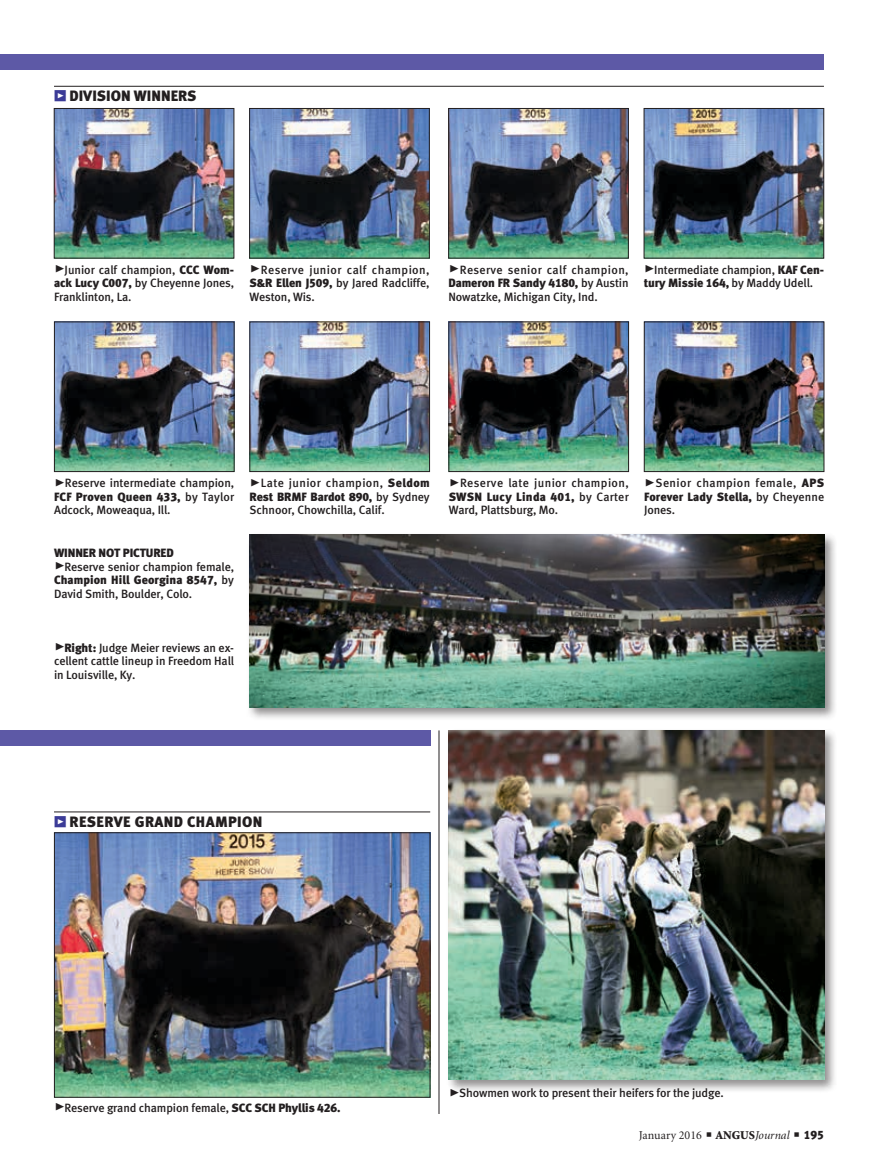
<style>
.page{position:relative;width:878px;height:1168px;background:#fff}
.page>*{position:absolute;margin:0;border:0;box-sizing:border-box;transform-origin:0 0}
.t1{font:15px "Meta Black LF";letter-spacing:.025em;color:#231f20}
.t2{font:15px "Meta Black LF";color:#231f20}
.cutlines{font:12px/13.5px "Meta Medium LF";letter-spacing:-.01em;color:#231f20;text-align:justify}
.t3{font:12px "Minion";color:#231f20}
.cutlines-2{font:12px "Meta Black LF";letter-spacing:-.01em;color:#231f20}
.s1{font-family:"Meta Black Expert";color:#3b3b97}
.s2{font-family:"Meta Black Caps Expert";font-size:21px}
.s3{font-family:"Meta Black LF"}
.s4{font-weight:900}
.s5{font-style:italic}
</style>
<div class="page">
<img style="left:56px;top:834px;width:372px;height:261px">
<div style="left:54px;top:832px;width:376px;height:265px;border:1px solid #231f20"></div>
<hr style="left:54px;top:811px;width:376px;height:1px;background:#231f20">
<hr style="left:438px;top:730px;width:1px;height:384px;background:#231f20">
<div style="left:246px;top:532px;width:591px;height:189px;background:#231f20;opacity:.5"></div>
<img style="left:249px;top:535px;width:575px;height:172px">
<div style="left:445px;top:727px;width:392px;height:366px;background:#231f20;opacity:.5"></div>
<img style="left:448px;top:730px;width:376px;height:350px">
<img style="left:56px;top:110px;width:176px;height:146px">
<div style="left:54px;top:108px;width:180px;height:150px;border:1px solid #231f20"></div>
<img style="left:56px;top:324px;width:176px;height:146px">
<div style="left:54px;top:322px;width:180px;height:150px;border:1px solid #231f20"></div>
<img style="left:450px;top:110px;width:176px;height:146px">
<div style="left:448px;top:108px;width:180px;height:150px;border:1px solid #231f20"></div>
<img style="left:450px;top:324px;width:176px;height:146px">
<div style="left:448px;top:322px;width:180px;height:150px;border:1px solid #231f20"></div>
<img style="left:251px;top:110px;width:176px;height:146px">
<div style="left:249px;top:108px;width:180px;height:150px;border:1px solid #231f20"></div>
<img style="left:252px;top:324px;width:176px;height:146px">
<div style="left:250px;top:322px;width:180px;height:150px;border:1px solid #231f20"></div>
<img style="left:646px;top:110px;width:176px;height:146px">
<div style="left:644px;top:108px;width:180px;height:150px;border:1px solid #231f20"></div>
<img style="left:646px;top:324px;width:176px;height:146px">
<div style="left:644px;top:322px;width:180px;height:150px;border:1px solid #231f20"></div>
<hr style="left:54px;top:86px;width:769px;height:1px;background:#231f20">
<div style="left:0;top:54px;width:824px;height:15px;background:#5d59a6"></div>
<div style="left:0;top:730px;width:430px;height:15px;background:#5d59a6"></div>
<p class="t2" style="left:54px;top:87px;width:144px"><span class="s1">z</span> DIVISION WINNERS</p>
<p class="cutlines" style="left:54px;top:263px;width:182px"><span class="s2">@</span>Junior calf champion, <span class="s3">CCC Wom&shy;ack Lucy C007,</span> by Cheyenne Jones, Franklinton, La.</p>
<p class="cutlines" style="left:249px;top:263px;width:182px"><span class="s2">@</span>Reserve junior calf champion, <span class="s3">S&amp;R Ellen J509,</span> by Jared Radcliffe, Weston, Wis.</p>
<p class="cutlines" style="left:448px;top:263px;width:182px"><span class="s2">@</span>Reserve senior calf champion, <span class="s3">Dameron FR Sandy 4180,</span> by Austin Nowatzke, Michigan City, Ind.</p>
<p class="cutlines" style="left:644px;top:263px;width:181px"><span class="s2">@</span>Intermediate champion, <span class="s3">KAF Cen&shy;tury Missie 164,</span> by Maddy Udell.</p>
<p class="cutlines" style="left:54px;top:476px;width:182px"><span class="s2">@</span>Reserve intermediate champion, <span class="s3">FCF Proven Queen 433,</span> by Taylor Adcock, Moweaqua, Ill.</p>
<p class="cutlines-2" style="left:54px;top:546px;width:121px">WINNER NOT PICTURED</p>
<p class="cutlines" style="left:54px;top:560px;width:182px"><span class="s2">@</span>Reserve senior champion female, <span class="s3">Champion Hill Georgina 8547,</span> by David Smith, Boulder, Colo.</p>
<p class="cutlines" style="left:250px;top:476px;width:182px"><span class="s2">@</span>Late junior champion, <span class="s3">Seldom Rest BRMF Bardot 890,</span> by Sydney Schnoor, Chowchilla, Calif.</p>
<p class="cutlines" style="left:54px;top:641px;width:182px"><span class="s2">@</span><span class="s3">Right:</span> Judge Meier reviews an ex&shy;cellent cattle lineup in Freedom Hall in Louisville, Ky.</p>
<p class="cutlines" style="left:448px;top:476px;width:182px"><span class="s2">@</span>Reserve late junior champion, <span class="s3">SWSN Lucy Linda 401,</span> by Carter Ward, Plattsburg, Mo.</p>
<p class="cutlines" style="left:644px;top:476px;width:182px"><span class="s2">@</span>Senior champion female, <span class="s3">APS Forever Lady Stella,</span> by Cheyenne Jones.</p>
<p class="t1" style="left:54px;top:813px;width:210px"><span class="s1">z</span> RESERVE GRAND CHAMPION</p>
<p class="cutlines" style="left:54px;top:1100px;width:288px"><span class="s2">@</span>Reserve grand champion female, <span class="s3">SCC SCH Phyllis 426.</span></p>
<p class="cutlines" style="left:448px;top:1086px;width:276px"><span class="s2">@</span>Showmen work to present their heifers for the judge.</p>
<p class="t3" style="left:639px;top:1129px;width:186px">January 2016 ■ <span class="s4">ANGUS</span><span class="s5">Journal</span> ■ <span class="s3">195</span></p>
</div>
